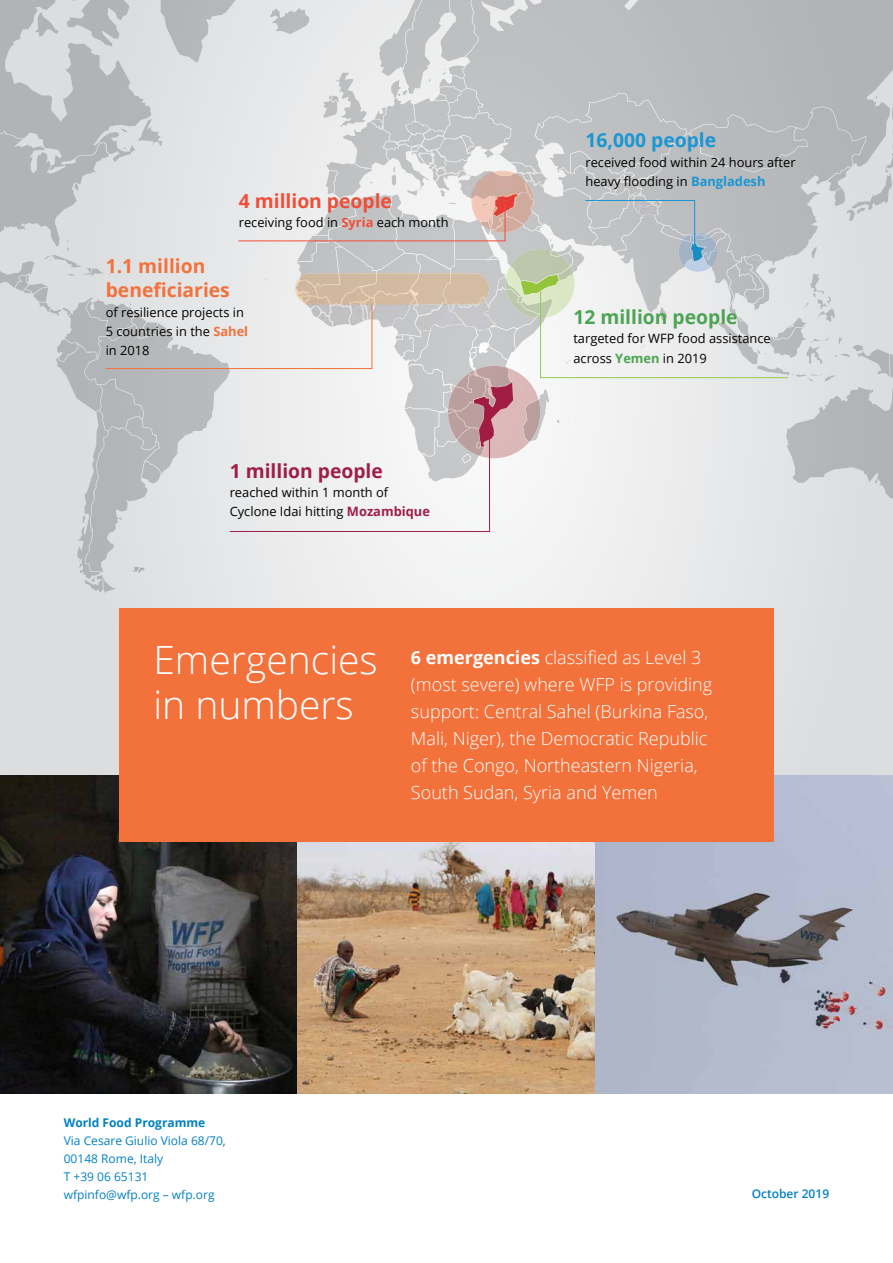
<style>
.page{position:relative;width:893px;height:1263px;background:#fff}
.page>*{position:absolute;margin:0;border:0;box-sizing:border-box;transform-origin:0 0}
.t1{font:300 39px/45px "Open Sans";color:#fff}
.t2{font:700 19.35px/24.2px "Open Sans";color:#f3723c}
.t3{font:700 19.35px "Open Sans";color:#4ca452}
.t4{font:700 19.35px "Open Sans";color:#f04e39}
.t5{font:700 19.35px "Open Sans";color:#9e1e4a}
.t6{font:700 19.35px "Open Sans";color:#1a96d4}
.t7{font:300 18px/27px "Open Sans";color:#fff}
.t8{font:12.9px/19.4px "Open Sans";color:#000}
.t9{font:12px/18px "Open Sans";color:#0080c3}
.t10{font:700 12px "Open Sans";color:#0080c3}
.t11{font:600 12px "Open Sans";color:#0080c3}
.s1{font-weight:700;color:#f04e39}
.s2{font-weight:700;color:#1a96d4}
.s3{font-weight:700;color:#f3723c}
.s4{font-weight:700;color:#4ca452}
.s5{font-weight:700;color:#9e1e4a}
.s6{font-weight:700}
</style>
<div class="page">
<img style="left:0;top:774px;width:298px;height:319px">
<img style="left:298px;top:842px;width:297px;height:251px">
<img style="left:595px;top:774px;width:298px;height:319px">
<div style="left:0;top:0;width:893px;height:774px;background:linear-gradient(to right,#e5e6e6,#e9eaea)"></div>
<svg style="left:0;top:0;width:893px;height:595px;background:#d5d5d6"></svg>
<div style="left:119px;top:608px;width:655px;height:234px;background:#f3723c"></div>
<h2 class="t4" style="left:239px;top:187px;width:155px">4 million people</h2>
<p class="t8" style="left:239px;top:213px;width:211px">receiving food in <span class="s1">Syria</span> each month</p>
<h2 class="t6" style="left:585px;top:127px;width:132px">16,000 people</h2>
<p class="t8" style="left:585px;top:152px;width:212px">received food within 24 hours after heavy flooding in <span class="s2">Bangladesh</span></p>
<h2 class="t2" style="left:106px;top:254px;width:126px">1.1 million beneficiaries</h2>
<p class="t8" style="left:106px;top:302px;width:144px">of resilience projects in<br>5 countries in the <span class="s3">Sahel </span>in 2018</p>
<h2 class="t3" style="left:573px;top:303px;width:166px">12 million people</h2>
<p class="t8" style="left:573px;top:329px;width:199px">targeted for WFP food assistance across <span class="s4">Yemen</span> in 2019</p>
<h2 class="t5" style="left:230px;top:457px;width:155px">1 million people</h2>
<p class="t8" style="left:230px;top:482px;width:202px">reached within 1 month of<br>Cyclone Idai hitting <span class="s5">Mozambique</span></p>
<h1 class="t1" style="left:153px;top:636px;width:226px">Emergencies in numbers</h1>
<h3 class="t7" style="left:411px;top:644px;width:303px"><span class="s6">6 emergencies</span> classified as Level 3 (most severe) where WFP is providing support: Central Sahel (Burkina Faso, Mali, Niger), the Democratic Republic of the Congo, Northeastern Nigeria, South Sudan, Syria and Yemen</h3>
<p class="t10" style="left:64px;top:1114px;width:143px">World Food Programme</p>
<p class="t9" style="left:64px;top:1132px;width:164px">Via Cesare Giulio Viola 68/70,<br>00148 Rome, Italy<br>T +39 06 65131 wfpinfo@wfp.org – wfp.org</p>
<p class="t11" style="left:752px;top:1185px;width:79px">October 2019</p>
</div>
